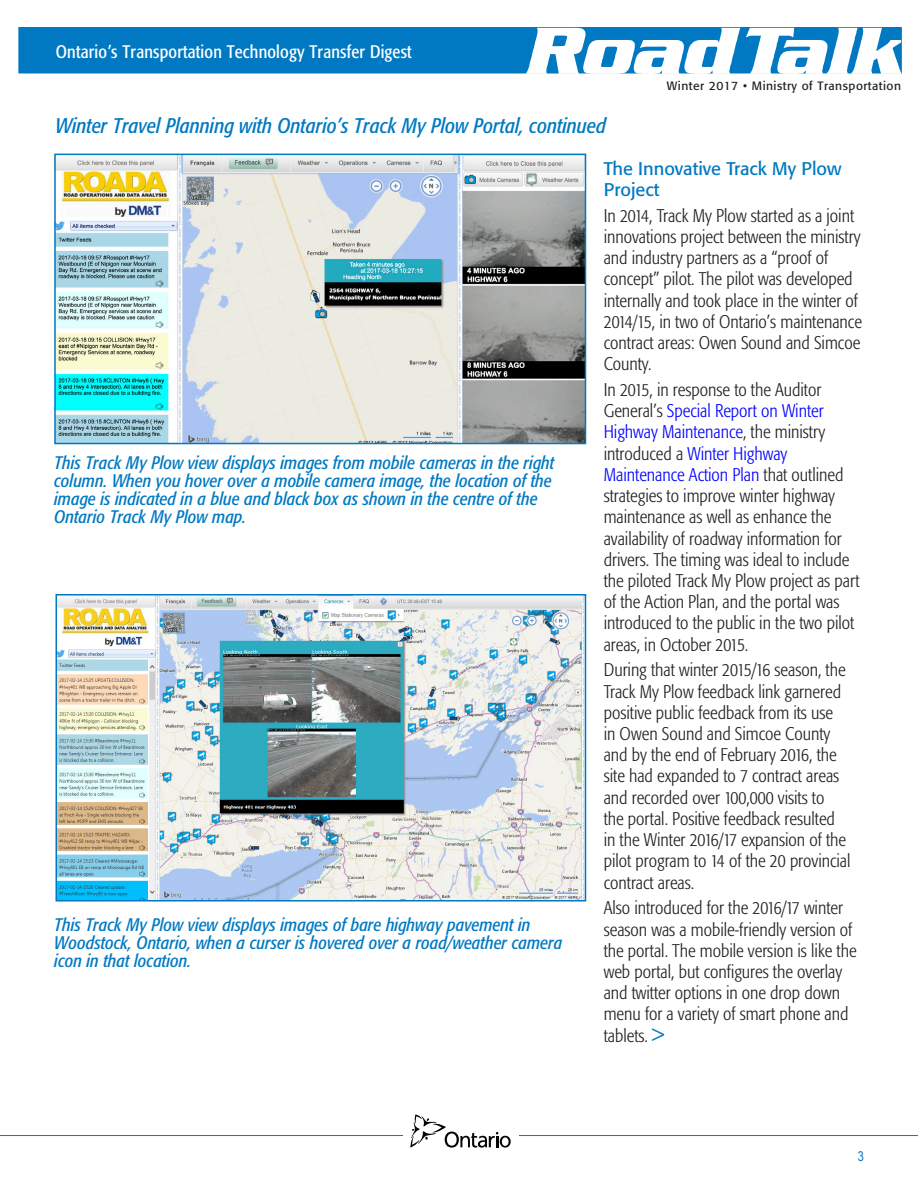
<style>
.page{position:relative;width:918px;height:1188px;background:#fff}
.page>*{position:absolute;margin:0;border:0;box-sizing:border-box;transform-origin:0 0}
.Sub_Heading{font:italic condensed 21px "Formata";color:#0079c2}
.t1{font:300 condensed 18.15px/21.1px "Formata";color:#231f20}
.t2{font:18.15px/21.1px "Formata";color:#0079c2}
.t3{font:italic condensed 18px/18px "Formata";color:#0079c2}
.t4{font:condensed 18px "Formata";letter-spacing:.01em;color:#fff}
.t5{font:13.5px "Arial Narrow";color:#0079c2}
.t6{font:12px "Formata";letter-spacing:.04em;color:#231f20}
.s1{color:#00f}
.s2{font-weight:400;font-stretch:normal;font-size:18px;color:#0079c2}
</style>
<div class="page">
<hr style="left:0;top:1135px;width:918px;height:1px;background:#0079c2">
<div style="left:403px;top:1111px;width:115px;height:40px;background:#fff"></div>
<svg style="left:410px;top:1115px;width:101px;height:33px"></svg>
<div style="left:19px;top:28px;width:882px;height:45px;background:#0079c2"></div>
<div style="left:18px;top:27px;width:884px;height:47px;border:2px solid #0079c2"></div>
<img style="left:526px;top:28px;width:375px;height:46px">
<img style="left:57px;top:157px;width:526px;height:284px">
<div style="left:54px;top:154px;width:532px;height:290px;border:2px solid #0079c2"></div>
<img style="left:58px;top:597px;width:525px;height:302px">
<div style="left:55px;top:594px;width:531px;height:308px;border:2px solid #0079c2"></div>
<p class="t4" style="left:56px;top:41px;width:357px">Ontario’s Transportation Technology Transfer Digest</p>
<p class="t6" style="left:667px;top:79px;width:236px">Winter 2017 • Ministry of Transportation</p>
<p class="Sub_Heading" style="left:55px;top:113px;width:552px">Winter Travel Planning with Ontario’s Track My Plow Portal, continued</p>
<p class="t2" style="left:604px;top:158px;width:239px">The Innovative Track My Plow<br>Project</p>
<p class="t1" style="left:604px;top:205px;width:260px">In 2014, Track My Plow started as a joint innovations project between the ministry and industry partners as a “proof of concept” pilot. The pilot was developed internally and took place in the winter of 2014/15, in two of Ontario’s maintenance contract areas: Owen Sound and Simcoe County.</p>
<p class="t1" style="left:604px;top:379px;width:257px">In 2015, in response to the Auditor General’s <span class="s1">Special Report on Winter Highway Maintenance</span>, the ministry introduced a <span class="s1">Winter Highway Maintenance Action Plan</span> that outlined strategies to improve winter highway maintenance as well as enhance the availability of roadway information for drivers. The timing was ideal to include the piloted Track My Plow project as part of the Action Plan, and the portal was introduced to the public in the two pilot areas, in October 2015.</p>
<p class="t1" style="left:604px;top:660px;width:248px">During that winter 2015/16 season, the Track My Plow feedback link garnered positive public feedback from its use<br>in Owen Sound and Simcoe County and by the end of February 2016, the site had expanded to 7 contract areas and recorded over 100,000 visits to<br>the portal. Positive feedback resulted in the Winter 2016/17 expansion of the pilot program to 14 of the 20 provincial contract areas.</p>
<p class="t1" style="left:604px;top:898px;width:254px">Also introduced for the 2016/17 winter season was a mobile-friendly version of the portal. The mobile version is like the web portal, but configures the overlay and twitter options in one drop down menu for a variety of smart phone and tablets. <span class="s2">&gt;</span></p>
<p class="t3" style="left:54px;top:454px;width:502px">This Track My Plow view displays images from mobile cameras in the right column. When you hover over a mobile camera image, the location of the image is indicated in a blue and black box as shown in the centre of the Ontario Track My Plow map.</p>
<p class="t3" style="left:54px;top:916px;width:510px">This Track My Plow view displays images of bare highway pavement in<br>Woodstock, Ontario, when a curser is hovered over a road/weather camera icon in that location.</p>
<p class="t5" style="left:858px;top:1146px;width:8px">3</p>
</div>
